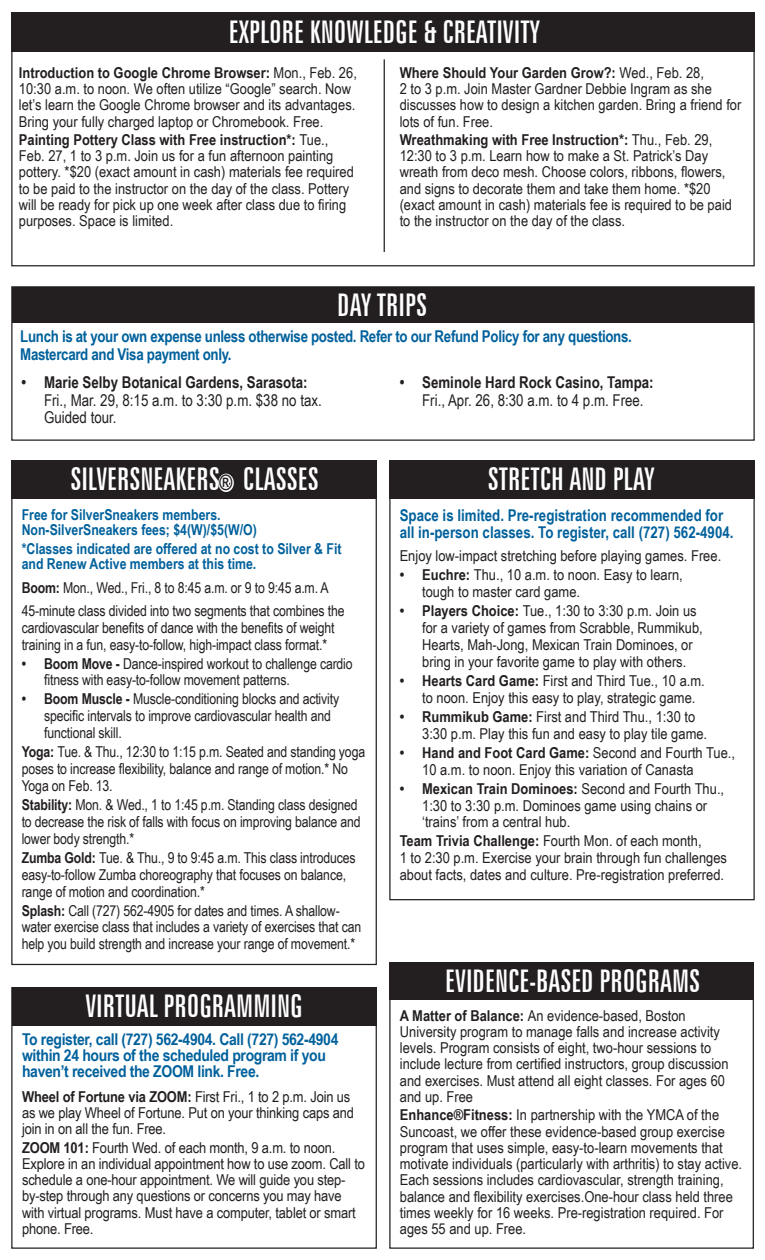
<style>
.page{position:relative;width:765px;height:1260px;background:#fff}
.page>*{position:absolute;margin:0;border:0;box-sizing:border-box;transform-origin:0 0}
.t1{font:extra-condensed 31.25px "Zurich BT";color:#fff}
.t2{font:16.25px/17.5px "Arial Narrow";color:#231f20}
.t3{font:700 16.25px/16.2px "Arial Narrow";letter-spacing:-.02em;color:#00619c;scale:1.05 1}
.t4{font:700 16.25px "Arial Narrow";letter-spacing:-.02em;color:#00619c}
.t5{font:700 16.25px "Arial Narrow";color:#00619c}
.t6{font:15px/16.2px "Arial Narrow";color:#231f20;scale:1.05 1}
.t7{font:15px/16.9px "Arial Narrow";color:#231f20}
.t8{font:700 15px/15px "Arial Narrow";color:#00619c}
.s1{font-weight:700}
.s2{font-family:"Arial Narrow";font-weight:700;font-stretch:normal;font-size:21.25px}
</style>
<div class="page">
<div style="left:12px;top:987px;width:365px;height:39px;background:#231f20"></div>
<div style="left:389px;top:962px;width:365px;height:38px;background:#231f20"></div>
<div style="left:11px;top:286px;width:744px;height:155px;border:1px solid #231f20"></div>
<div style="left:12px;top:287px;width:742px;height:36px;background:#231f20"></div>
<div style="left:389px;top:460px;width:366px;height:39px;background:#231f20"></div>
<div style="left:11px;top:460px;width:366px;height:39px;background:#231f20"></div>
<div style="left:11px;top:12px;width:743px;height:39px;background:#231f20"></div>
<hr style="left:384px;top:59px;width:1px;height:193px;background:#231f20">
<p class="t1" style="left:229px;top:14px;width:313px">EXPLORE KNOWLEDGE &amp; CREATIVITY</p>
<p class="t6" style="left:400px;top:64px;width:327px"><span class="s1">Where Should Your Garden Grow?:</span> Wed., Feb. 28,<br>2 to 3 p.m. Join Master Gardner Debbie Ingram as she discusses how to design a kitchen garden. Bring a friend for lots of fun. Free.</p>
<p class="t6" style="left:400px;top:131px;width:318px"><span class="s1">Wreathmaking with Free Instruction*:</span> Thu., Feb. 29, 12:30 to 3 p.m. Learn how to make a St. Patrick’s Day wreath from deco mesh. Choose colors, ribbons, flowers, and signs to decorate them and take them home. *$20 (exact amount in cash) materials fee is required to be paid to the instructor on the day of the class.</p>
<p class="t6" style="left:19px;top:64px;width:323px"><span class="s1">Introduction to Google Chrome Browser:</span> Mon., Feb. 26, 10:30 a.m. to noon. We often utilize “Google” search. Now let’s learn the Google Chrome browser and its advantages.<br>Bring your fully charged laptop or Chromebook. Free.</p>
<p class="t6" style="left:19px;top:131px;width:321px"><span class="s1">Painting Pottery Class with Free instruction*:</span> Tue., Feb. 27, 1 to 3 p.m. Join us for a fun afternoon painting pottery. *$20 (exact amount in cash) materials fee required to be paid to the instructor on the day of the class. Pottery will be ready for pick up one week after class due to firing purposes. Space is limited.</p>
<p class="t1" style="left:337px;top:288px;width:91px">DAY TRIPS</p>
<p class="t4" style="left:20px;top:324px;width:613px">Lunch is at your own expense unless otherwise posted. Refer to our Refund Policy for any questions.</p>
<p class="t4" style="left:20px;top:342px;width:213px">Mastercard and Visa payment only.</p>
<p class="t2" style="left:44px;top:373px;width:279px;text-indent:-22px"><span class="s1">• Marie Selby Botanical Gardens, Sarasota:<br></span>Fri., Mar. 29, 8:15 a.m. to 3:30 p.m. $38 no tax.<br>Guided tour.</p>
<p class="t1" style="left:70px;top:462px;width:250px">SILVERSNEAKERS<span class="s2">®</span> CLASSES</p>
<p class="t8" style="left:22px;top:506px;width:237px">Free for SilverSneakers members.<br>Non-SilverSneakers fees; $4(W)/$5(W/O)</p>
<p class="t8" style="left:22px;top:540px;width:321px">*Classes indicated are offered at no cost to Silver &amp; Fit and Renew Active members at this time.</p>
<p class="t7" style="left:22px;top:576px;width:324px;line-height:22.5px"><span class="s1">Boom:</span> Mon., Wed., Fri., 8 to 8:45 a.m. or 9 to 9:45 a.m. A<br>45-minute class divided into two segments that combines the</p>
<p class="t7" style="left:22px;top:618px;width:314px">cardiovascular benefits of dance with the benefits of weight training in a fun, easy-to-follow, high-impact class format.*</p>
<p class="t7" style="left:44px;top:654px;width:310px;text-indent:-22px"><span class="s1">• Boom Move -</span> Dance-inspired workout to challenge cardio fitness with easy-to-follow movement patterns.</p>
<p class="t7" style="left:44px;top:690px;width:297px;text-indent:-22px"><span class="s1">• Boom Muscle -</span> Muscle-conditioning blocks and activity specific intervals to improve cardiovascular health and functional skill.</p>
<p class="t7" style="left:22px;top:743px;width:345px"><span class="s1">Yoga:</span> Tue. &amp; Thu., 12:30 to 1:15 p.m. Seated and standing yoga poses to increase flexibility, balance and range of motion.* No<br>Yoga on Feb. 13.</p>
<p class="t7" style="left:22px;top:796px;width:341px"><span class="s1">Stability:</span> Mon. &amp; Wed., 1 to 1:45 p.m. Standing class designed to decrease the risk of falls with focus on improving balance and lower body strength.*</p>
<p class="t7" style="left:22px;top:848px;width:336px"><span class="s1">Zumba Gold:</span> Tue. &amp; Thu., 9 to 9:45 a.m. This class introduces easy-to-follow Zumba choreography that focuses on balance, range of motion and coordination.*</p>
<p class="t7" style="left:22px;top:901px;width:341px"><span class="s1">Splash:</span> Call (727) 562-4905 for dates and times. A shallow&shy;water exercise class that includes a variety of exercises that can help you build strength and increase your range of movement.*</p>
<p class="t1" style="left:85px;top:988px;width:219px">VIRTUAL PROGRAMMING</p>
<p class="t3" style="left:22px;top:1030px;width:303px">To register, call (727) 562-4904. Call (727) 562-4904 within 24 hours of the scheduled program if you haven’t received the ZOOM link. Free.</p>
<p class="t6" style="left:22px;top:1088px;width:318px"><span class="s1">Wheel of Fortune via ZOOM:</span> First Fri., 1 to 2 p.m. Join us as we play Wheel of Fortune. Put on your thinking caps and join in on all the fun. Free.</p>
<p class="t6" style="left:22px;top:1139px;width:328px"><span class="s1">ZOOM 101:</span> Fourth Wed. of each month, 9 a.m. to noon.<br>Explore in an individual appointment how to use zoom. Call to schedule a one-hour appointment. We will guide you step&shy;by-step through any questions or concerns you may have with virtual programs. Must have a computer, tablet or smart phone. Free.</p>
<p class="t2" style="left:422px;top:373px;width:233px;text-indent:-22px"><span class="s1">• Seminole Hard Rock Casino, Tampa:<br></span>Fri., Apr. 26, 8:30 a.m. to 4 p.m. Free.</p>
<p class="t1" style="left:488px;top:462px;width:168px">STRETCH AND PLAY</p>
<p class="t5" style="left:400px;top:503px;width:325px">Space is limited. Pre-registration recommended for</p>
<p class="t5" style="left:400px;top:520px;width:335px">all in-person classes. To register, call (727) 562-4904.</p>
<p class="t6" style="left:400px;top:548px;width:308px">Enjoy low-impact stretching before playing games. Free.</p>
<p class="t6" style="left:422px;top:566px;width:250px;line-height:16.9px;text-indent:-22px"><span class="s1">• Euchre:</span> Thu., 10 a.m. to noon. Easy to learn, tough to master card game.</p>
<p class="t6" style="left:422px;top:602px;width:269px;line-height:16.9px;text-indent:-22px"><span class="s1">• Players Choice:</span> Tue., 1:30 to 3:30 p.m. Join us for a variety of games from Scrabble, Rummikub, Hearts, Mah-Jong, Mexican Train Dominoes, or bring in your favorite game to play with others.</p>
<p class="t6" style="left:422px;top:672px;width:271px;line-height:16.9px;text-indent:-22px"><span class="s1">• Hearts Card Game:</span> First and Third Tue., 10 a.m. to noon. Enjoy this easy to play, strategic game.</p>
<p class="t6" style="left:422px;top:708px;width:273px;line-height:16.9px;text-indent:-22px"><span class="s1">• Rummikub Game:</span> First and Third Thu., 1:30 to<br>3:30 p.m. Play this fun and easy to play tile game.</p>
<p class="t6" style="left:422px;top:744px;width:300px;line-height:16.9px;text-indent:-22px"><span class="s1">• Hand and Foot Card Game:</span> Second and Fourth Tue.,<br>10 a.m. to noon. Enjoy this variation of Canasta</p>
<p class="t6" style="left:422px;top:779px;width:289px;line-height:16.9px;text-indent:-22px"><span class="s1">• Mexican Train Dominoes:</span> Second and Fourth Thu.,<br>1:30 to 3:30 p.m. Dominoes game using chains or ‘trains’ from a central hub.</p>
<p class="t6" style="left:400px;top:832px;width:313px;line-height:16.9px"><span class="s1">Team Trivia Challenge:</span> Fourth Mon. of each month,<br>1 to 2:30 p.m. Exercise your brain through fun challenges about facts, dates and culture. Pre-registration preferred.</p>
<p class="t1" style="left:445px;top:963px;width:256px">EVIDENCE-BASED PROGRAMS</p>
<p class="t6" style="left:400px;top:1007px;width:315px"><span class="s1">A Matter of Balance:</span> An evidence-based, Boston University program to manage falls and increase activity levels. Program consists of eight, two-hour sessions to include lecture from certified instructors, group discussion and exercises. Must attend all eight classes. For ages 60 and up. Free</p>
<p class="t6" style="left:400px;top:1106px;width:328px"><span class="s1">Enhance®Fitness:</span> In partnership with the YMCA of the Suncoast, we offer these evidence-based group exercise program that uses simple, easy-to-learn movements that motivate individuals (particularly with arthritis) to stay active.<br>Each sessions includes cardiovascular, strength training, balance and flexibility exercises.One-hour class held three times weekly for 16 weeks. Pre-registration required. For ages 55 and up. Free.</p>
</div>
